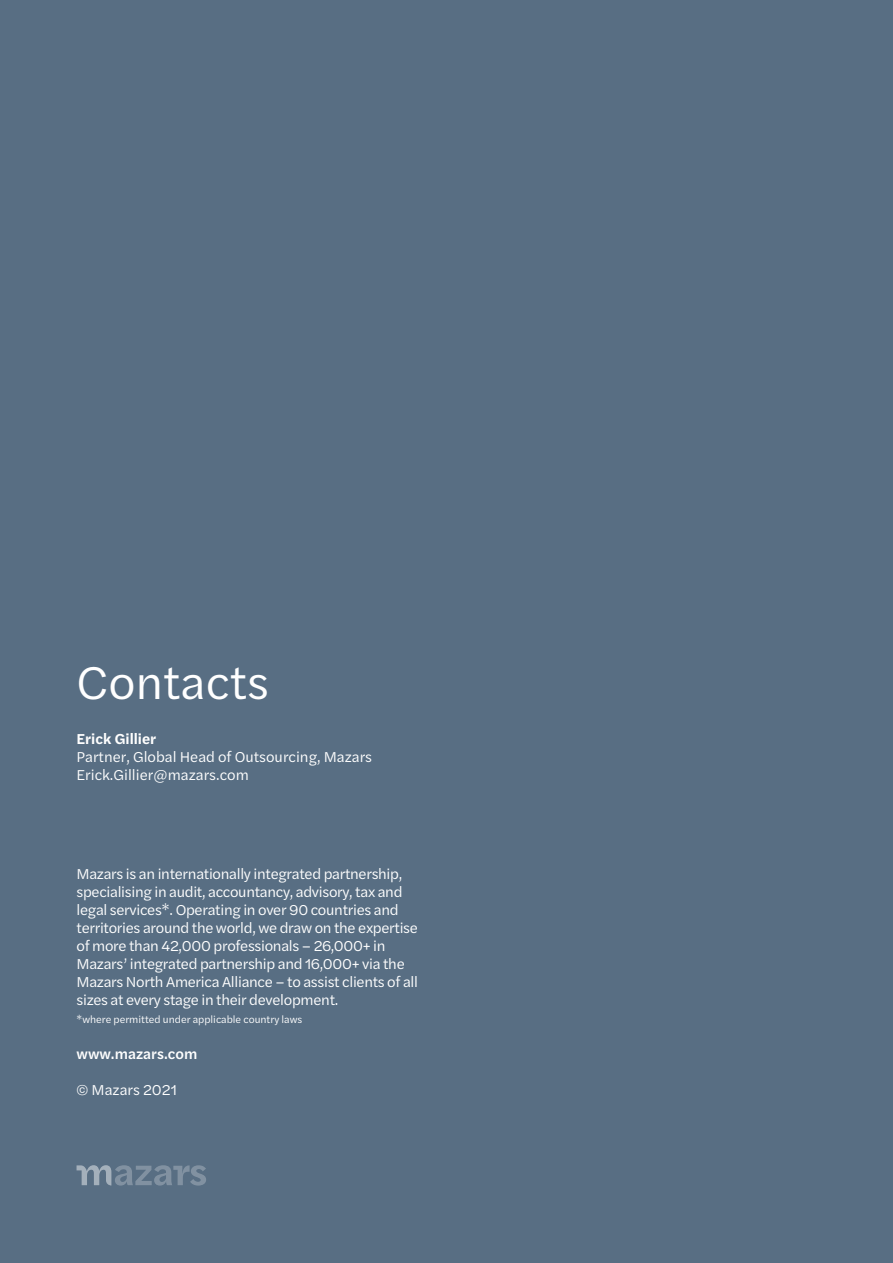
<style>
.page{position:relative;width:893px;height:1263px;background:#586e83}
.page>*{position:absolute;margin:0;border:0;box-sizing:border-box;transform-origin:0 0}
.t1{font:48px "Halyard Text";color:#fff}
.t2{font:15px/18px "Halyard Text";letter-spacing:-.02em;color:#fff}
.t3{font:15px/18px "Halyard Text";color:#fff}
.t4{font:500 15px "Halyard Text";color:#fff}
.t5{font:600 15px "Halyard Text";color:#fff}
.t6{font:10.5px "Halyard Text";color:#fff}
</style>
<div class="page">
<svg style="left:77px;top:1165px;width:129px;height:20px"></svg>
<h1 class="t1" style="left:77px;top:648px;width:194px">Contacts</h1>
<p class="t5" style="left:77px;top:728px;width:81px">Erick Gillier</p>
<p class="t3" style="left:77px;top:747px;width:297px">Partner, Global Head of Outsourcing, Mazars<br>Erick.Gillier@mazars.com</p>
<p class="t2" style="left:77px;top:864px;width:343px">Mazars is an internationally integrated partnership, specialising in audit, accountancy, advisory, tax and legal services*. Operating in over 90 countries and territories around the world, we draw on the expertise of more than 42,000 professionals – 26,000+ in Mazars’ integrated partnership and 16,000+ via the Mazars North America Alliance – to assist clients of all sizes at every stage in their development.</p>
<p class="t6" style="left:77px;top:1012px;width:227px">*where permitted under applicable country laws</p>
<p class="t4" style="left:77px;top:1043px;width:122px">www.mazars.com</p>
<p class="t3" style="left:77px;top:1080px;width:102px">© Mazars 2021</p>
</div>
